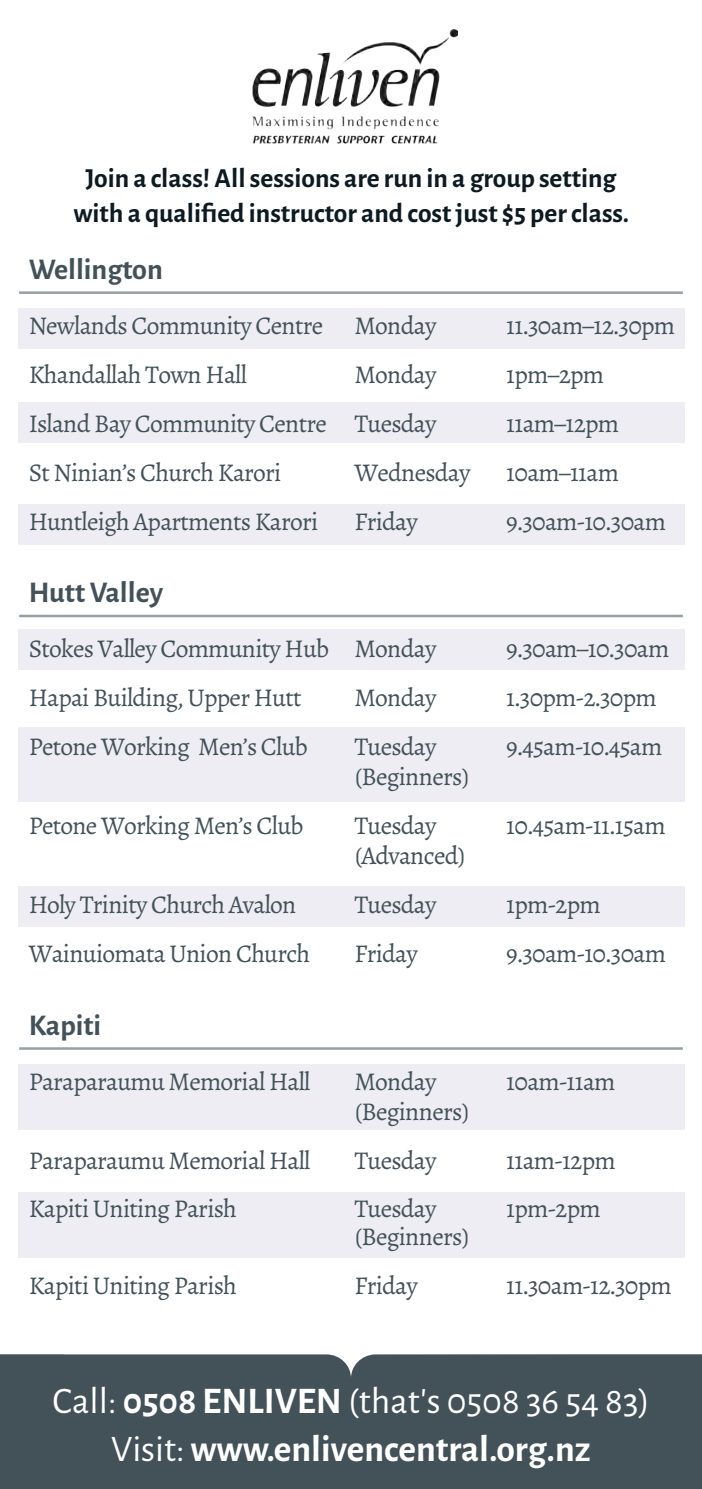
<style>
.page{position:relative;width:702px;height:1489px;background:#fff}
.page>*{position:absolute;margin:0;border:0;box-sizing:border-box;transform-origin:0 0}
.t1{font:37.5px "Alegreya Sans";color:#fff}
.t2{font:700 37.5px "Alegreya Sans";color:#fff}
.t3{font:700 30px "Alegreya Sans";color:#435159}
.t4{font:700 27.5px/35px "Alegreya Sans";color:#0d1a22;text-align:center}
.t5{font:25.5px "Alegreya";letter-spacing:-.03em;color:#435159}
.s1{font-weight:700}
.s2{font-weight:400}
</style>
<div class="page">
<div style="left:18px;top:504px;width:666px;height:40px;background:#ededf3"></div>
<div style="left:0;top:1354px;width:702px;height:134px;background:#435159"></div>
<div style="left:18px;top:1063px;width:666px;height:66px;background:#ededf3"></div>
<div style="left:18px;top:886px;width:666px;height:41px;background:#ededf3"></div>
<div style="left:18px;top:1192px;width:666px;height:65px;background:#ededf3"></div>
<div style="left:18px;top:726px;width:666px;height:75px;background:#ededf3"></div>
<div style="left:18px;top:629px;width:666px;height:40px;background:#ededf3"></div>
<div style="left:18px;top:403px;width:666px;height:40px;background:#ededf3"></div>
<div style="left:18px;top:308px;width:666px;height:40px;background:#ededf3"></div>
<img style="left:252px;top:29px;width:205px;height:115px">
<hr style="left:19px;top:291px;width:663px;height:3px;background:#435159">
<hr style="left:19px;top:614px;width:663px;height:3px;background:#435159">
<hr style="left:19px;top:1047px;width:663px;height:2px;background:#435159">
<p class="t4" style="left:73px;top:159px;width:557px">Join a class! All sessions are run in a group setting with a qualified instructor and cost just $5 per class.</p>
<p class="t3" style="left:29px;top:248px;width:136px">Wellington</p>
<p class="t5" style="left:29px;top:310px;width:409px">Newlands Community Centre Monday</p>
<p class="t5" style="left:506px;top:310px;width:170px">11.30am–12.30pm</p>
<p class="t5" style="left:29px;top:359px;width:220px">Khandallah Town Hall</p>
<p class="t5" style="left:354px;top:359px;width:83px">Monday</p>
<p class="t5" style="left:506px;top:359px;width:99px">1pm–2pm</p>
<p class="t5" style="left:29px;top:408px;width:409px">Island Bay Community Centre Tuesday</p>
<p class="t5" style="left:506px;top:408px;width:114px">11am–12pm</p>
<p class="t5" style="left:29px;top:457px;width:254px">St Ninian’s Church Karori</p>
<p class="t5" style="left:354px;top:457px;width:118px">Wednesday</p>
<p class="t5" style="left:506px;top:457px;width:114px">10am–11am</p>
<p class="t5" style="left:29px;top:506px;width:291px">Huntleigh Apartments Karori</p>
<p class="t5" style="left:354px;top:506px;width:65px">Friday</p>
<p class="t5" style="left:506px;top:506px;width:161px">9.30am-10.30am</p>
<p class="t3" style="left:29px;top:571px;width:136px">Hutt Valley</p>
<p class="t5" style="left:29px;top:633px;width:409px">Stokes Valley Community Hub Monday</p>
<p class="t5" style="left:506px;top:633px;width:165px">9.30am–10.30am</p>
<p class="t5" style="left:29px;top:682px;width:274px">Hapai Building, Upper Hutt</p>
<p class="t5" style="left:354px;top:682px;width:83px">Monday</p>
<p class="t5" style="left:506px;top:682px;width:152px">1.30pm-2.30pm</p>
<p class="t5" style="left:29px;top:731px;width:281px">Petone Working Men’s Club</p>
<p class="t5" style="left:354px;top:731px;width:83px">Tuesday</p>
<p class="t5" style="left:506px;top:731px;width:158px">9.45am-10.45am</p>
<p class="t5" style="left:354px;top:761px;width:117px">(Beginners)</p>
<p class="t5" style="left:29px;top:810px;width:276px">Petone Working Men’s Club</p>
<p class="t5" style="left:354px;top:810px;width:83px">Tuesday</p>
<p class="t5" style="left:506px;top:810px;width:161px">10.45am-11.15am</p>
<p class="t5" style="left:354px;top:840px;width:113px">(Advanced)</p>
<p class="t5" style="left:29px;top:889px;width:269px">Holy Trinity Church Avalon</p>
<p class="t5" style="left:354px;top:889px;width:83px">Tuesday</p>
<p class="t5" style="left:506px;top:889px;width:96px">1pm-2pm</p>
<p class="t5" style="left:29px;top:937px;width:283px">Wainuiomata Union Church</p>
<p class="t5" style="left:354px;top:937px;width:65px">Friday</p>
<p class="t5" style="left:506px;top:937px;width:161px">9.30am-10.30am</p>
<p class="t3" style="left:29px;top:1002px;width:74px">Kapiti</p>
<p class="t5" style="left:29px;top:1065px;width:283px">Paraparaumu Memorial Hall</p>
<p class="t5" style="left:354px;top:1065px;width:83px">Monday</p>
<p class="t5" style="left:506px;top:1065px;width:111px">10am-11am</p>
<p class="t5" style="left:354px;top:1095px;width:117px">(Beginners)</p>
<p class="t5" style="left:29px;top:1144px;width:283px">Paraparaumu Memorial Hall</p>
<p class="t5" style="left:354px;top:1144px;width:83px">Tuesday</p>
<p class="t5" style="left:506px;top:1144px;width:111px">11am-12pm</p>
<p class="t5" style="left:29px;top:1193px;width:210px">Kapiti Uniting Parish</p>
<p class="t5" style="left:354px;top:1193px;width:83px">Tuesday</p>
<p class="t5" style="left:506px;top:1193px;width:96px">1pm-2pm</p>
<p class="t5" style="left:354px;top:1220px;width:117px">(Beginners)</p>
<p class="t5" style="left:29px;top:1269px;width:210px">Kapiti Uniting Parish</p>
<p class="t5" style="left:354px;top:1269px;width:65px">Friday</p>
<p class="t5" style="left:506px;top:1269px;width:167px">11.30am-12.30pm</p>
<p class="t1" style="left:53px;top:1375px;width:598px">Call: <span class="s1">0508 ENLIVEN</span> (that’s 0508 36 54 83)</p>
<p class="t2" style="left:111px;top:1421px;width:481px"><span class="s2">Visit:</span> www.enlivencentral.org.nz</p>
</div>
